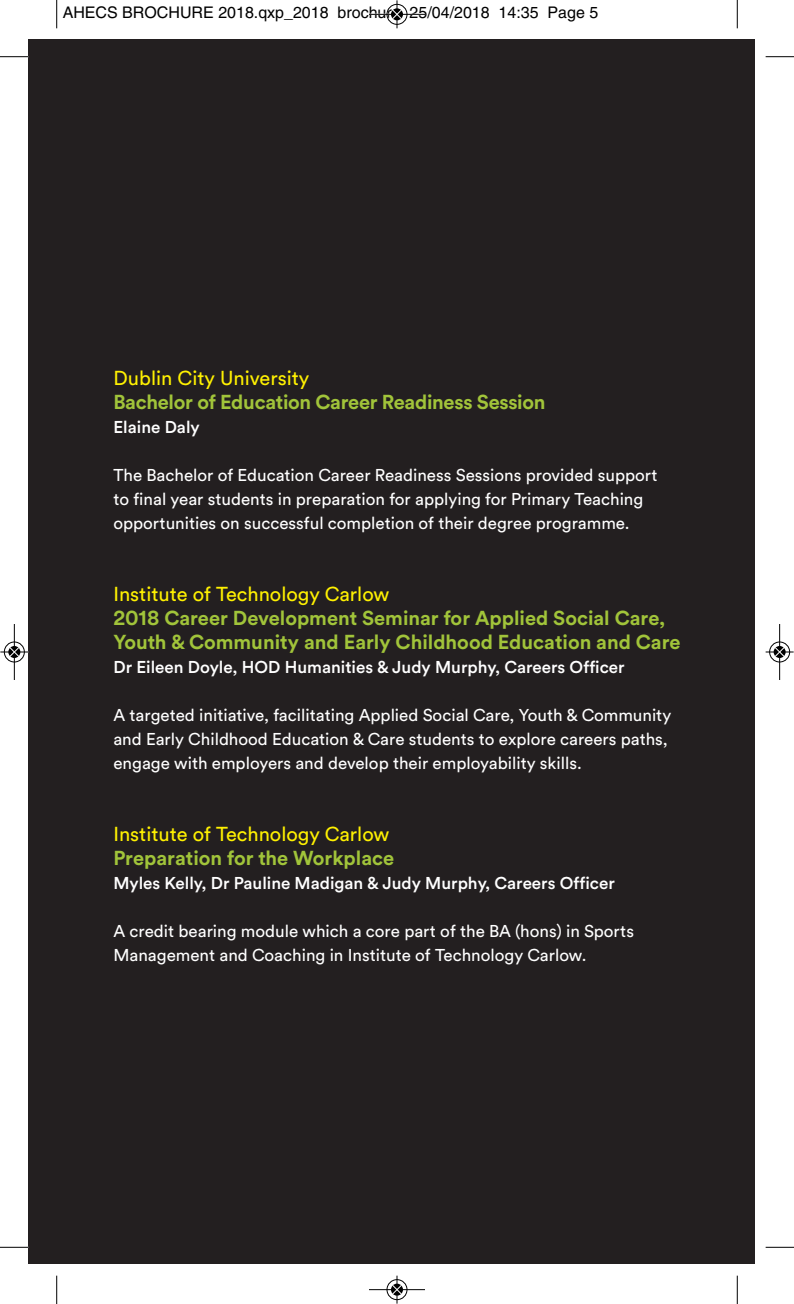
<style>
.page{position:relative;width:794px;height:1304px;background:#fff}
.page>*{position:absolute;margin:0;border:0;box-sizing:border-box;transform-origin:0 0}
.t1{font:700 20px/24px "Circular Air Pro";color:#a1c43a}
.t2{font:20px "Circular Air Pro";color:#fff101}
.t3{font:17px/24px "Circular Air Pro";color:#fff}
.t4{font:500 17px "Circular Air Pro";color:#fff}
.t5{font:16px "Helvetica";color:#000}
</style>
<div class="page">
<div style="left:28px;top:40px;width:727px;height:1224px;background:#231f20"></div>
<svg style="left:56px;top:0;width:1px;height:28px"></svg>
<svg style="left:0;top:56px;width:28px;height:1px"></svg>
<svg style="left:737px;top:0;width:1px;height:28px"></svg>
<svg style="left:765px;top:56px;width:29px;height:1px"></svg>
<svg style="left:56px;top:1276px;width:1px;height:28px"></svg>
<svg style="left:0;top:1247px;width:28px;height:1px"></svg>
<svg style="left:737px;top:1276px;width:1px;height:28px"></svg>
<svg style="left:765px;top:1247px;width:29px;height:1px"></svg>
<div style="left:386px;top:4px;width:22px;height:21px;border:1px solid #fff;border-radius:50%"></div>
<hr style="left:369px;top:14px;width:56px;height:1px;background:#000">
<div style="left:387px;top:4px;width:20px;height:21px;border:1px solid #000;border-radius:50%"></div>
<svg style="left:392px;top:0;width:10px;height:28px"></svg>
<div style="left:386px;top:1279px;width:22px;height:21px;border:1px solid #fff;border-radius:50%"></div>
<hr style="left:369px;top:1289px;width:56px;height:1px;background:#000">
<div style="left:387px;top:1279px;width:20px;height:21px;border:1px solid #000;border-radius:50%"></div>
<svg style="left:392px;top:1276px;width:10px;height:28px"></svg>
<div style="left:4px;top:641px;width:21px;height:22px;border:1px solid #fff;border-radius:50%"></div>
<hr style="left:14px;top:624px;width:1px;height:56px;background:#000">
<div style="left:4px;top:642px;width:21px;height:20px;border:1px solid #000;border-radius:50%"></div>
<svg style="left:0;top:647px;width:28px;height:10px"></svg>
<div style="left:769px;top:641px;width:21px;height:22px;border:1px solid #fff;border-radius:50%"></div>
<hr style="left:779px;top:624px;width:1px;height:56px;background:#000">
<div style="left:769px;top:642px;width:21px;height:20px;border:1px solid #000;border-radius:50%"></div>
<svg style="left:765px;top:647px;width:28px;height:10px"></svg>
<p class="t5" style="left:63px;top:6px;width:537px">AHECS BROCHURE 2018.qxp_2018 brochure 25/04/2018 14:35 Page 5</p>
<p class="t2" style="left:113px;top:370px;width:197px">Dublin City University</p>
<p class="t1" style="left:113px;top:391px;width:433px">Bachelor of Education Career Readiness Session</p>
<p class="t4" style="left:113px;top:420px;width:88px">Elaine Daly</p>
<p class="t3" style="left:113px;top:464px;width:546px">The Bachelor of Education Career Readiness Sessions provided support to final year students in preparation for applying for Primary Teaching opportunities on successful completion of their degree programme.</p>
<p class="t2" style="left:113px;top:586px;width:277px">Institute of Technology Carlow</p>
<p class="t1" style="left:113px;top:607px;width:568px">2018 Career Development Seminar for Applied Social Care,<br>Youth &amp; Community and Early Childhood Education and Care</p>
<p class="t4" style="left:113px;top:660px;width:513px">Dr Eileen Doyle, HOD Humanities &amp; Judy Murphy, Careers Officer</p>
<p class="t3" style="left:113px;top:704px;width:559px">A targeted initiative, facilitating Applied Social Care, Youth &amp; Community and Early Childhood Education &amp; Care students to explore careers paths, engage with employers and develop their employability skills.</p>
<p class="t2" style="left:113px;top:826px;width:277px">Institute of Technology Carlow</p>
<p class="t1" style="left:113px;top:847px;width:282px">Preparation for the Workplace</p>
<p class="t4" style="left:113px;top:876px;width:503px">Myles Kelly, Dr Pauline Madigan &amp; Judy Murphy, Careers Officer</p>
<p class="t3" style="left:113px;top:920px;width:522px">A credit bearing module which a core part of the BA (hons) in Sports<br>Management and Coaching in Institute of Technology Carlow.</p>
</div>
